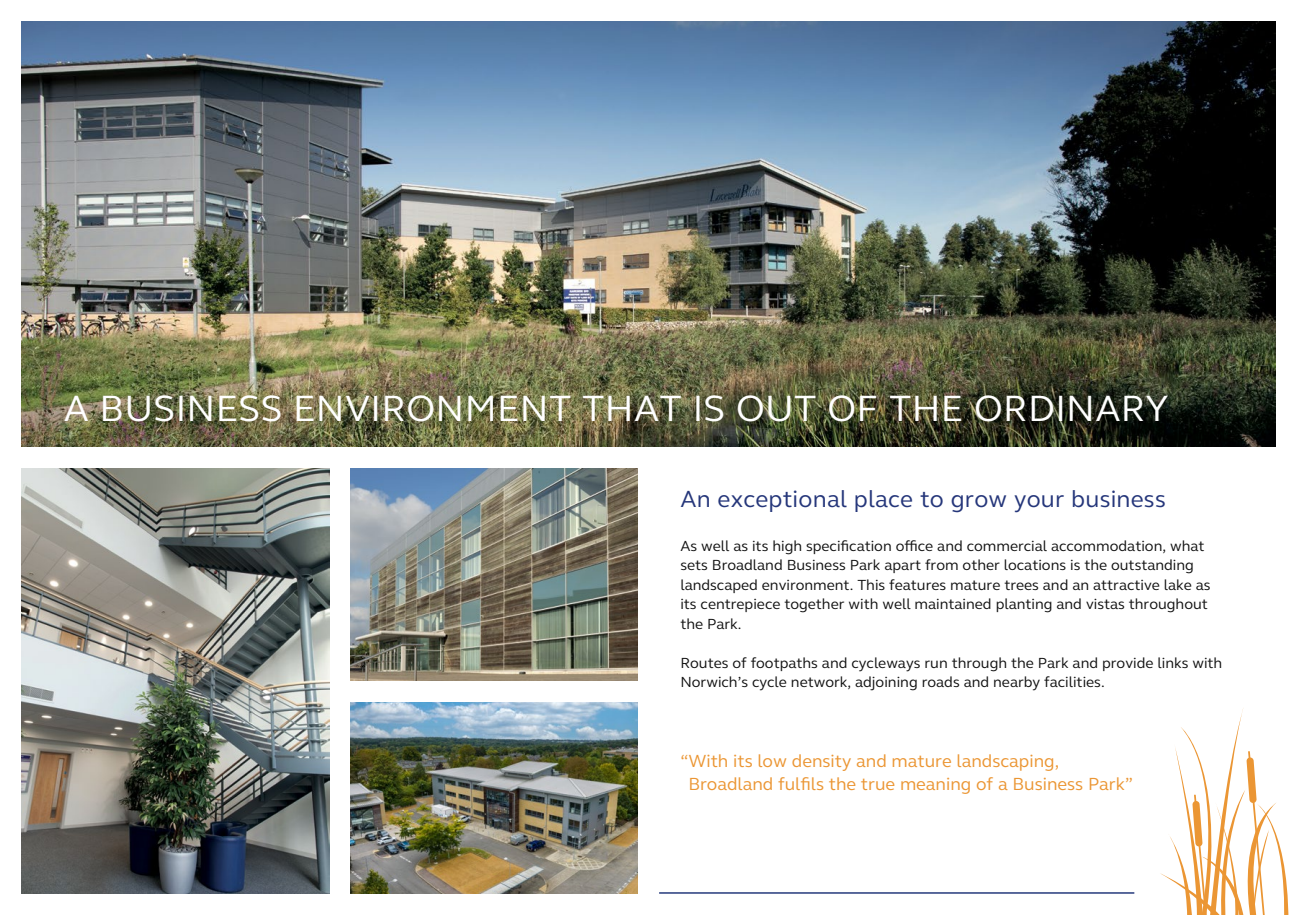
<style>
.page{position:relative;width:1297px;height:915px;background:#fff}
.page>*{position:absolute;margin:0;border:0;box-sizing:border-box;transform-origin:0 0}
.t1{font:37.5px "FS Elliot";letter-spacing:.01em;color:#fff}
.t2{font:24px "FS Elliot";letter-spacing:.01em;color:#25367a}
.t3{font:18px/22.5px "FS Elliot";color:#eb9634}
.t4{font:15px/19.5px "FS Elliot";color:#121212}
</style>
<div class="page">
<img style="left:21px;top:21px;width:1255px;height:425px">
<img style="left:21px;top:468px;width:309px;height:425px">
<img style="left:351px;top:468px;width:287px;height:212px">
<img style="left:351px;top:702px;width:287px;height:191px">
<svg style="left:1160px;top:708px;width:129px;height:206px"></svg>
<hr style="left:659px;top:891px;width:475px;height:2px;background:#253a7c">
<h1 class="t1" style="left:64px;top:383px;width:1106px">A BUSINESS ENVIRONMENT THAT IS OUT OF THE ORDINARY</h1>
<h2 class="t2" style="left:680px;top:483px;width:487px">An exceptional place to grow your business</h2>
<p class="t4" style="left:680px;top:535px;width:532px">As well as its high specification office and commercial accommodation, what sets Broadland Business Park apart from other locations is the outstanding landscaped environment. This features mature trees and an attractive lake as its centrepiece together with well maintained planting and vistas throughout the Park.</p>
<p class="t4" style="left:680px;top:652px;width:543px">Routes of footpaths and cycleways run through the Park and provide links with<br>Norwich’s cycle network, adjoining roads and nearby facilities.</p>
<p class="t3" style="left:688px;top:749px;width:446px;text-indent:-8px">“With its low density and mature landscaping,<br>Broadland fulfils the true meaning of a Business Park”</p>
</div>
